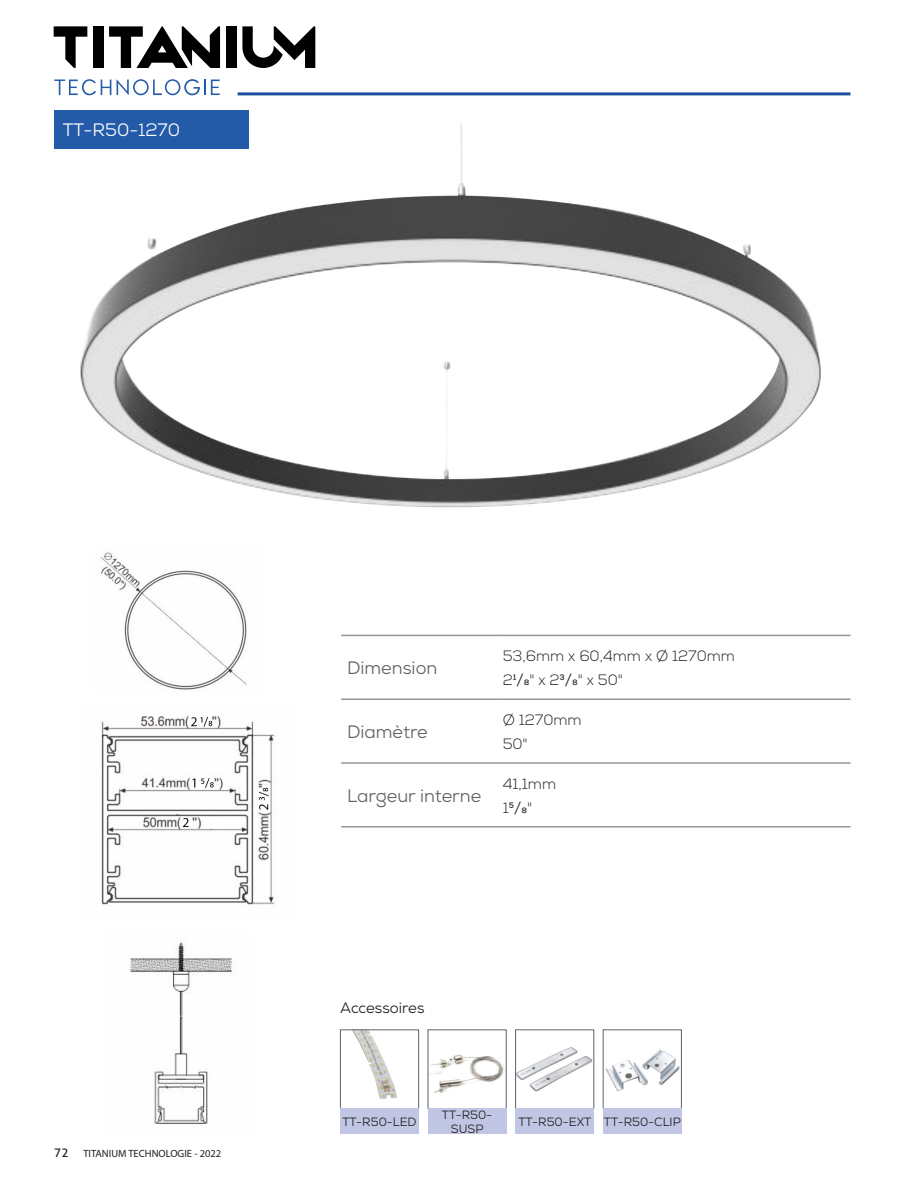
<style>
.page{position:relative;width:918px;height:1188px;background:#fff}
.page>*{position:absolute;margin:0;border:0;box-sizing:border-box;transform-origin:0 0}
.t1{font:18px "Nexa";color:#636366}
.t2{font:18px "Nexa";color:#fff}
.t3{font:300 15px/24px "Nexa";color:#231f20}
.t4{font:15px "Nexa";color:#231f20}
.t5{font:12px/14.4px "Nexa";color:#231f20;text-align:center}
.t6{font:10.5px "Myriad Pro";color:#231f20}
.s1{font-family:"Aller";font-size:12px}
.s2{font-weight:400}
</style>
<div class="page">
<hr style="left:238px;top:92px;width:612px;height:3px;background:#1b4ea1">
<img style="left:101px;top:715px;width:174px;height:190px">
<img style="left:80px;top:124px;width:741px;height:384px">
<img style="left:100px;top:552px;width:147px;height:138px">
<img style="left:353px;top:1032px;width:44px;height:67px">
<div style="left:340px;top:1030px;width:79px;height:79px;border:1px solid #636366"></div>
<div style="left:340px;top:1108px;width:79px;height:26px;background:#c0c6e3"></div>
<img style="left:430px;top:1054px;width:74px;height:40px">
<div style="left:428px;top:1108px;width:78px;height:26px;background:#c0c6e3"></div>
<img style="left:517px;top:1047px;width:75px;height:45px">
<div style="left:515px;top:1030px;width:79px;height:79px;border:1px solid #636366"></div>
<div style="left:516px;top:1108px;width:78px;height:26px;background:#c0c6e3"></div>
<img style="left:605px;top:1049px;width:75px;height:42px">
<div style="left:603px;top:1030px;width:79px;height:79px;border:1px solid #636366"></div>
<div style="left:603px;top:1108px;width:78px;height:26px;background:#c0c6e3"></div>
<img style="left:130px;top:942px;width:103px;height:182px">
<hr style="left:341px;top:635px;width:156px;height:1px;background:#939598">
<hr style="left:497px;top:635px;width:354px;height:1px;background:#939598">
<hr style="left:341px;top:698px;width:156px;height:2px;background:#939598">
<hr style="left:497px;top:698px;width:354px;height:2px;background:#939598">
<hr style="left:341px;top:762px;width:156px;height:2px;background:#939598">
<hr style="left:497px;top:762px;width:354px;height:2px;background:#939598">
<hr style="left:341px;top:826px;width:156px;height:2px;background:#939598">
<hr style="left:497px;top:826px;width:354px;height:2px;background:#939598">
<div style="left:54px;top:111px;width:194px;height:38px;background:#245ba9"></div>
<svg style="left:54px;top:79px;width:57px;height:16px"></svg>
<svg style="left:117px;top:79px;width:103px;height:16px"></svg>
<div style="left:226px;top:26px;width:11px;height:42px;background:#000001"></div>
<svg style="left:109px;top:26px;width:111px;height:42px"></svg>
<svg style="left:54px;top:26px;width:33px;height:42px"></svg>
<div style="left:93px;top:26px;width:10px;height:42px;background:#000001"></div>
<svg style="left:242px;top:26px;width:73px;height:42px"></svg>
<p class="t2" style="left:63px;top:119px;width:119px">TT-R50-1270</p>
<p class="t6" style="left:54px;top:1147px;width:169px"><span class="s1">72</span> TITANIUM TECHNOLOGIE - 2022</p>
<p class="t1" style="left:347px;top:656px;width:92px">Dimension</p>
<p class="t1" style="left:347px;top:720px;width:82px">Diamètre</p>
<p class="t3" style="left:503px;top:644px;width:234px">53,6mm x 60,4mm x Ø 1270mm<br>2<span class="s2">1/8</span>" x 2<span class="s2">3/8</span>" x 50"</p>
<p class="t3" style="left:503px;top:708px;width:80px">Ø 1270mm</p>
<p class="t3" style="left:503px;top:732px;width:26px">50"</p>
<p class="t1" style="left:347px;top:784px;width:136px">Largeur interne</p>
<p class="t3" style="left:503px;top:772px;width:55px">41,1mm<br>1<span class="s2">5/8</span>"</p>
<p class="t4" style="left:340px;top:998px;width:86px">Accessoires</p>
<p class="t5" style="left:342px;top:1114px;width:76px">TT-R50-LED</p>
<p class="t5" style="left:442px;top:1107px;width:52px">TT-R50-<br>SUSP</p>
<p class="t5" style="left:518px;top:1114px;width:74px">TT-R50-EXT</p>
<p class="t5" style="left:604px;top:1114px;width:79px">TT-R50-CLIP</p>
</div>
